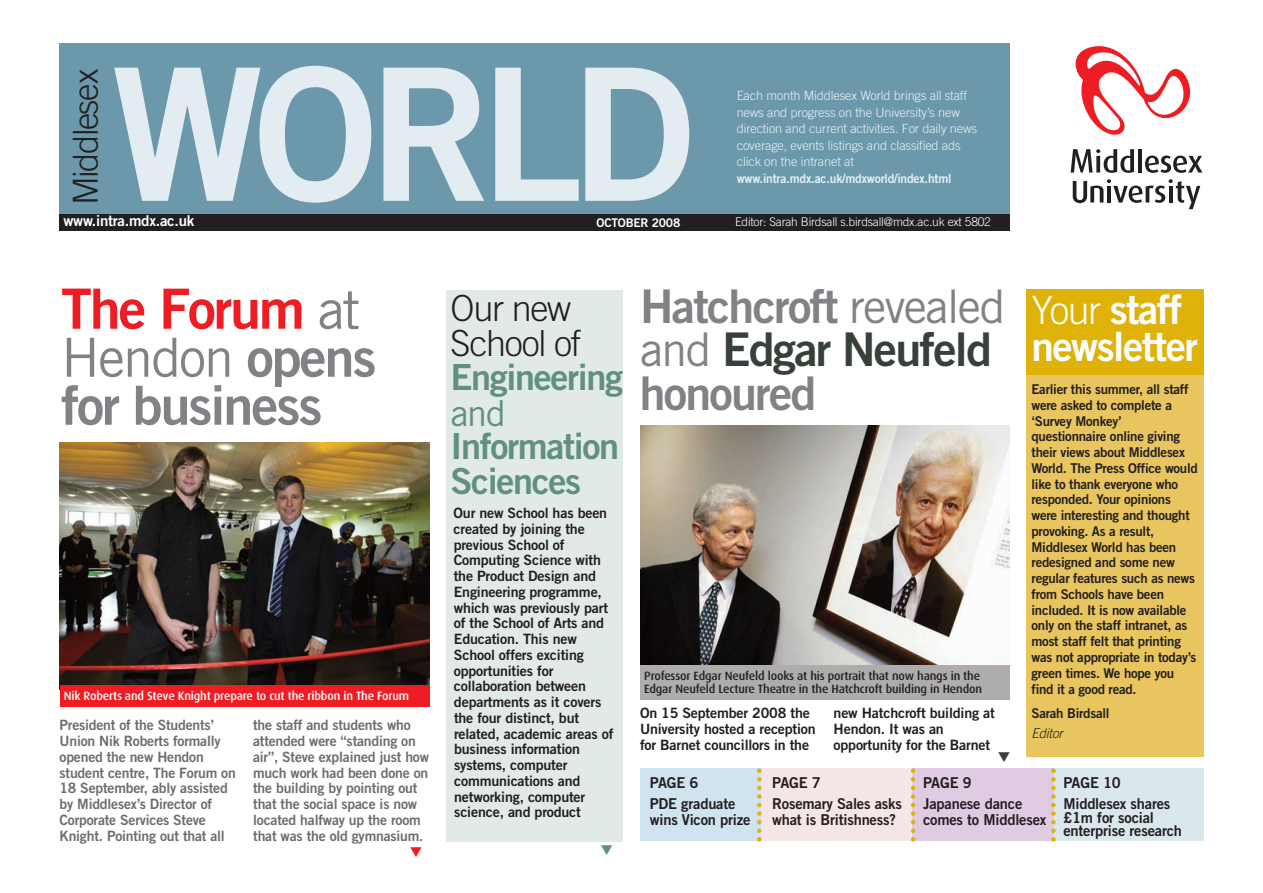
<style>
.page{position:relative;width:1263px;height:893px;background:#fff}
.page>*{position:absolute;margin:0;border:0;box-sizing:border-box;transform-origin:0 0}
.t1{font:184.5px "Trade Gothic Bold Two";letter-spacing:-.06em;color:#e2ecf1}
.t2{font:55.5px "Trade Gothic Bold Two";letter-spacing:-.04em;color:#ee1d23}
.t3{font:54px "Trade Gothic";letter-spacing:-.035em;color:#808285}
.t4{font:54px "Trade Gothic Bold Two";letter-spacing:-.035em;color:#808285}
.t5{font:46.5px/43.5px "Trade Gothic Bold Two";letter-spacing:-.035em;color:#808285}
.t6{font:40.5px/37.5px "Trade Gothic Bold Two";letter-spacing:-.035em;color:#fff}
.t7{font:36px/34.5px "Trade Gothic Bold Two";letter-spacing:-.035em;color:#619080}
.t8{font:300 36px/34.5px "Trade Gothic";letter-spacing:-.035em;color:#231f20}
.t9{font:36px "Trade Gothic";color:#619080}
.t10{font:300 34.5px "Trade Gothic";letter-spacing:-.045em;color:#231f20}
.t11{font:15px/20.7px "Trade Gothic Bold Two";letter-spacing:-.015em;color:#231f20}
.t12{font:15px "Trade Gothic Bold Two";letter-spacing:-.02em;color:#fff}
.t13{font:14.25px/15.8px "Trade Gothic Bold Two";letter-spacing:-.015em;color:#231f20}
.t14{font:14.25px/15.8px "Trade Gothic Bold Two";letter-spacing:-.015em;color:#6c6d70}
.t15{font:13.5px/15.8px "Trade Gothic Bold Two";letter-spacing:-.02em;color:#231f20}
.t16{font:italic 300 13.5px "Trade Gothic";letter-spacing:-.015em;color:#231f20}
.t17{font:300 12.75px/16.5px "Trade Gothic";letter-spacing:-.01em;color:#e6f1f6}
.t18{font:12.75px "Trade Gothic Bold Two";letter-spacing:-.015em;color:#e6f1f6;scale:.94 1}
.t19{font:500 12px/13.5px "Dax";letter-spacing:-.01em;color:#231f20}
.t20{font:500 12px "Dax";letter-spacing:-.01em;color:#fff}
.t21{font:300 12px "Trade Gothic";letter-spacing:-.02em;color:#fff}
.t22{font:12px "Trade Gothic Bold Two";letter-spacing:-.02em;color:#fff}
.s1{font-family:"Trade Gothic";font-size:54px;color:#808285}
.s2{font-family:"Trade Gothic Bold Two"}
.s3{font-family:"Trade Gothic"}
.s4{color:#36413a}
.s5{font-family:"Trade Gothic";font-weight:300;font-size:39px}
</style>
<div class="page">
<div style="left:1026px;top:289px;width:177px;height:468px;background:#e8c55e"></div>
<div style="left:1026px;top:289px;width:177px;height:85px;background:#deb208"></div>
<div style="left:60px;top:77px;width:950px;height:153px;background:#231f20"></div>
<div style="left:60px;top:43px;width:950px;height:170px;background:#6c98ac"></div>
<div style="left:446px;top:290px;width:177px;height:552px;background:#e2eae6"></div>
<svg style="left:1145px;top:156px;width:57px;height:17px"></svg>
<hr style="left:1138px;top:149px;width:3px;height:24px;background:#231f20">
<svg style="left:1070px;top:149px;width:64px;height:24px"></svg>
<svg style="left:1073px;top:179px;width:127px;height:30px"></svg>
<svg style="left:1075px;top:46px;width:116px;height:89px"></svg>
<div style="left:640px;top:768px;width:121px;height:73px;background:#cfe4ee"></div>
<div style="left:761px;top:768px;width:151px;height:73px;background:#f4e5e7"></div>
<div style="left:912px;top:768px;width:142px;height:73px;background:#dfcce3"></div>
<div style="left:1054px;top:768px;width:149px;height:73px;background:#dae7ed"></div>
<svg style="left:757px;top:768px;width:4px;height:74px"></svg>
<svg style="left:911px;top:768px;width:4px;height:74px"></svg>
<svg style="left:1051px;top:768px;width:5px;height:74px"></svg>
<img style="left:60px;top:442px;width:369px;height:244px">
<div style="left:60px;top:686px;width:369px;height:21px;background:#ee1d23"></div>
<img style="left:640px;top:425px;width:370px;height:241px">
<div style="left:640px;top:666px;width:370px;height:34px;background:#aeadab"></div>
<h3 class="t10" style="left:73px;top:205px;width:138px;rotate:-90deg">Middlesex</h3>
<h1 class="t1" style="left:111px;top:68px;width:585px">WORLD</h1>
<p class="t12" style="left:64px;top:215px;width:132px">www.intra.mdx.ac.uk</p>
<p class="t22" style="left:596px;top:218px;width:85px">OCTOBER 2008</p>
<p class="t17" style="left:737px;top:88px;width:242px">Each month Middlesex World brings all staff news and progress on the University’s new direction and current activities. For daily news coverage, events listings and classified ads click on the intranet at</p>
<p class="t18" style="left:737px;top:173px;width:230px">www.intra.mdx.ac.uk/mdxworld/index.html</p>
<p class="t21" style="left:735px;top:217px;width:257px">Editor: Sarah Birdsall s.birdsall@mdx.ac.uk ext 5802</p>
<h2 class="t2" style="left:61px;top:289px;width:301px">The Forum <span class="s1">at</span></h2>
<h3 class="t3" style="left:61px;top:338px;width:317px">Hendon <span class="s2">opens</span></h3>
<h3 class="t4" style="left:61px;top:386px;width:263px">for business</h3>
<p class="t20" style="left:64px;top:689px;width:347px">Nik Roberts and Steve Knight prepare to cut the ribbon in The Forum</p>
<p class="t14" style="left:60px;top:719px;width:178px">President of the Students’<br>Union Nik Roberts formally opened the new Hendon student centre, The Forum on<br>18 September, ably assisted by Middlesex’s Director of<br>Corporate Services Steve<br>Knight. Pointing out that all</p>
<p class="t14" style="left:253px;top:719px;width:177px">the staff and students who attended were “standing on air”, Steve explained just how much work had been done on the building by pointing out that the social space is now located halfway up the room that was the old gymnasium.</p>
<h3 class="t8" style="left:451px;top:294px;width:132px">Our new<br>School of</h3>
<h3 class="t7" style="left:451px;top:363px;width:174px">Engineering</h3>
<h3 class="t9" style="left:451px;top:400px;width:57px">and</h3>
<h3 class="t7" style="left:451px;top:432px;width:170px">Information<br>Sciences</h3>
<p class="t13" style="left:454px;top:506px;width:161px">Our new School has been created by joining the previous School of<br>Computing Science with the Product Design and<br>Engineering programme, which was previously part of the School of Arts and<br>Education. This new<br>School offers exciting opportunities for collaboration between departments as it covers the four distinct, but related, academic areas of business information systems, computer communications and networking, computer science, and product</p>
<h3 class="t5" style="left:640px;top:289px;width:367px">Hatchcroft <span class="s3">revealed and</span> <span class="s4">Edgar Neufeld </span>honoured</h3>
<p class="t19" style="left:644px;top:669px;width:339px">Professor Edgar Neufeld looks at his portrait that now hangs in the<br>Edgar Neufeld Lecture Theatre in the Hatchcroft building in Hendon</p>
<p class="t13" style="left:640px;top:707px;width:177px">On 15 September 2008 the<br>University hosted a reception for Barnet councillors in the</p>
<p class="t13" style="left:833px;top:707px;width:163px">new Hatchcroft building at<br>Hendon. It was an opportunity for the Barnet</p>
<h3 class="t6" style="left:1031px;top:294px;width:168px"><span class="s5">Your</span> staff newsletter</h3>
<p class="t15" style="left:1031px;top:383px;width:168px">Earlier this summer, all staff were asked to complete a ‘Survey Monkey’ questionnaire online giving their views about Middlesex<br>World. The Press Office would like to thank everyone who responded. Your opinions were interesting and thought provoking. As a result,<br>Middlesex World has been redesigned and some new regular features such as news from Schools have been included. It is now available only on the staff intranet, as most staff felt that printing was not appropriate in today’s green times. We hope you find it a good read.</p>
<p class="t15" style="left:1031px;top:706px;width:79px">Sarah Birdsall</p>
<p class="t16" style="left:1031px;top:728px;width:33px">Editor</p>
<p class="t11" style="left:650px;top:774px;width:87px">PAGE 6<br>PDE graduate</p>
<p class="t11" style="left:650px;top:811px;width:102px">wins Vicon prize</p>
<p class="t11" style="left:772px;top:774px;width:131px">PAGE 7<br>Rosemary Sales asks</p>
<p class="t11" style="left:772px;top:811px;width:125px">what is Britishness?</p>
<p class="t11" style="left:923px;top:774px;width:101px">PAGE 9<br>Japanese dance</p>
<p class="t11" style="left:923px;top:811px;width:125px">comes to Middlesex</p>
<p class="t11" style="left:1063px;top:774px;width:109px">PAGE 10<br>Middlesex shares</p>
<p class="t11" style="left:1063px;top:812px;width:120px;line-height:13.2px">£1m for social enterprise research</p>
</div>
